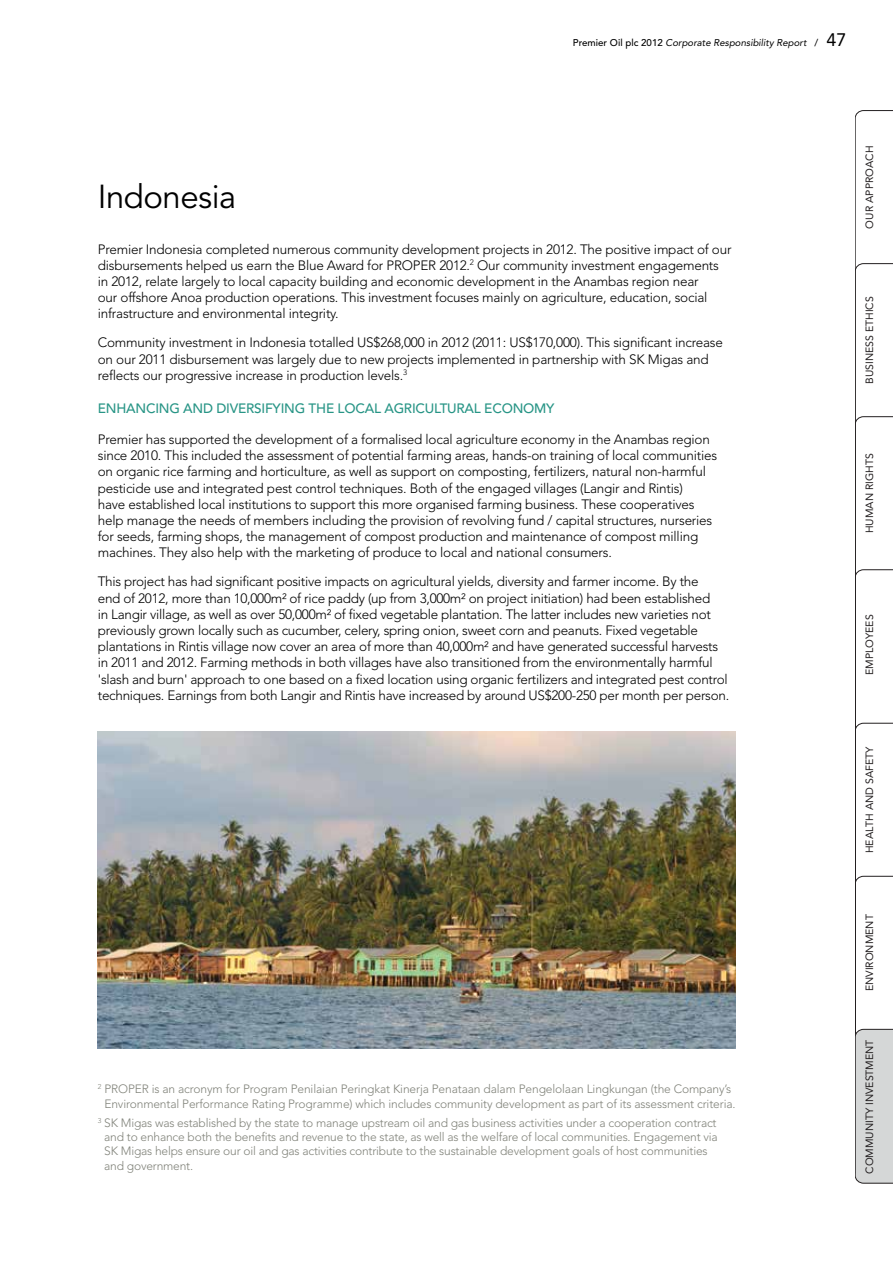
<style>
.page{position:relative;width:893px;height:1263px;background:#fff}
.page>*{position:absolute;margin:0;border:0;box-sizing:border-box;transform-origin:0 0}
.t1{font:33px "Avenir LT Std";color:#000}
.t2{font:300 13.5px/16.2px "Avenir LT Std";letter-spacing:-.015em;color:#000}
.t3{font:500 13.5px "Avenir LT Std";letter-spacing:-.015em;color:#289586}
.t4{font:300 12px/14.4px "Avenir LT Std";letter-spacing:-.015em;color:#81837a;text-align:center}
.t5{font:10.5px "Avenir LT Std";color:#231f20}
.t6{font:italic 9.75px "Avenir LT Std";color:#000}
.s1{font-weight:500;font-style:normal}
.s2{font-style:normal;font-size:18px}
</style>
<div class="page">
<img style="left:98px;top:731px;width:638px;height:317px">
<svg style="left:855px;top:111px;width:38px;height:1072px"></svg>
<p class="t6" style="left:573px;top:37px;width:275px"><span class="s1">PREMIER OIL PLC 2012</span> Corporate Responsibility Report <span class="s1">/</span> <span class="s2">47</span></p>
<h1 class="t1" style="left:98px;top:177px;width:140px">I ndonesia</h1>
<p class="t2" style="left:98px;top:241px;width:635px">Premier Indonesia completed numerous community development projects in 2012. The positive impact of our disbursements helped us earn the Blue Award for PROPER 2012.<sup>2</sup> Our community investment engagements in 2012, relate largely to local capacity building and economic development in the Anambas region near<br>our offshore Anoa production operations. This investment focuses mainly on agriculture, education, social infrastructure and environmental integrity.</p>
<p class="t2" style="left:98px;top:335px;width:627px">Community investment in Indonesia totalled US$268,000 in 2012 (2011: US$170,000). This significant increase on our 2011 disbursement was largely due to new projects implemented in partnership with SK Migas and reflects our progressive increase in production levels.<sup>3</sup></p>
<p class="t3" style="left:98px;top:400px;width:148px">ENHANCI NG AND DIVERSIF</p>
<p class="t3" style="left:273px;top:400px;width:283px">YI NG THE LOCAL AGRI CULTURAL ECO NO MY</p>
<p class="t2" style="left:98px;top:431px;width:621px">Premier has supported the development of a formalised local agriculture economy in the Anambas region since 2010. This included the assessment of potential farming areas, hands-on training of local communities on organic rice farming and horticulture, as well as support on composting, fertilizers, natural non-harmful pesticide use and integrated pest control techniques. Both of the engaged villages (Langir and Rintis)<br>have established local institutions to support this more organised farming business. These cooperatives help manage the needs of members including the provision of revolving fund / capital structures, nurseries for seeds, farming shops, the management of compost production and maintenance of compost milling machines. They also help with the marketing of produce to local and national consumers.</p>
<p class="t2" style="left:98px;top:574px;width:633px">This project has had significant positive impacts on agricultural yields, diversity and farmer income. By the<br>end of 2012, more than 10,000m² of rice paddy (up from 3,000m² on project initiation) had been established<br>in Langir village, as well as over 50,000m² of fixed vegetable plantation. The latter includes new varieties not previously grown locally such as cucumber, celery, spring onion, sweet corn and peanuts. Fixed vegetable plantations in Rintis village now cover an area of more than 40,000m² and have generated successful harvests in 2011 and 2012. Farming methods in both villages have also transitioned from the environmentally harmful 'slash and burn' approach to one based on a fixed location using organic fertilizers and integrated pest control techniques. Earnings from both Langir and Rintis have increased by around US$200-250 per month per person.</p>
<p class="t4" style="left:98px;top:1082px;width:639px"><sup>2</sup> PROPER is an acronym for Program Penilaian Peringkat Kinerja Penataan dalam Pengelolaan Lingkungan (the Company’s<br>Environmental Performance Rating Programme) which includes community development as part of its assessment criteria.</p>
<p class="t4" style="left:104px;top:1115px;width:615px;text-align:left;text-indent:-6px"><sup>3</sup> SK Migas was established by the state to manage upstream oil and gas business activities under a cooperation contract and to enhance both the benefits and revenue to the state, as well as the welfare of local communities. Engagement via SK Migas helps ensure our oil and gas activities contribute to the sustainable development goals of host communities and government.</p>
<p class="t5" style="left:863px;top:229px;width:84px;rotate:-90deg">OUR APPROACH</p>
<p class="t5" style="left:863px;top:384px;width:89px;rotate:-90deg">BUSINESS ETHICS</p>
<p class="t5" style="left:863px;top:533px;width:81px;rotate:-90deg">HUMAN RIGHTS</p>
<p class="t5" style="left:863px;top:675px;width:62px;rotate:-90deg">EMPLOYEES</p>
<p class="t5" style="left:863px;top:853px;width:108px;rotate:-90deg">HEALTH AND SAFETY</p>
<p class="t5" style="left:863px;top:991px;width:78px;rotate:-90deg">ENVIRONMENT</p>
<p class="t5" style="left:863px;top:1174px;width:136px;rotate:-90deg">COMMUNITY INVESTMENT</p>
</div>
